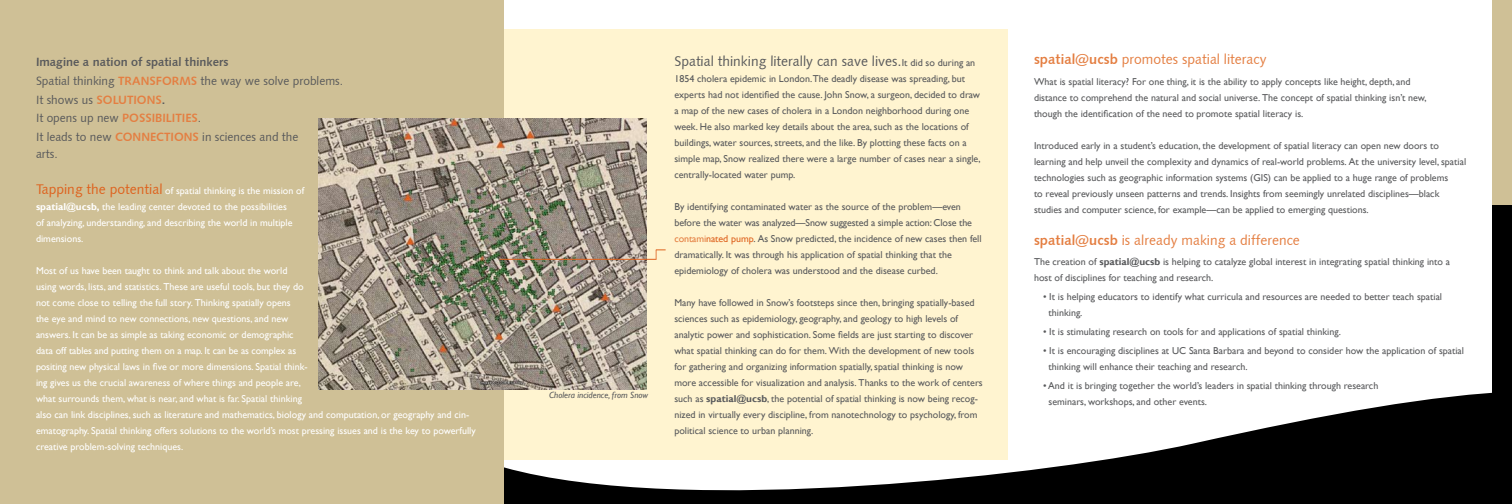
<style>
.page{position:relative;width:1512px;height:504px;background:#fff}
.page>*{position:absolute;margin:0;border:0;box-sizing:border-box;transform-origin:0 0}
.t1{font:14px "Humanist 531 BT Roman A";color:#e47e41}
.t2{font:14px "Humanist 531 BT Roman A";color:#58595b}
.t3{font:12px/18.7px "Humanist 531 BT Roman A";color:#58595b}
.t4{font:12px "Humanist 531 BT Bold A";color:#58595b}
.t5{font:10px/16px "Gill Sans";color:#58595b}
.t6{font:10px/16px "Gill Sans";color:#fff}
.t7{font:italic 9px "Gill Sans";color:#58595b}
.s1{font-family:"Humanist 531 BT Bold A";color:#e47e41}
.s2{font-family:"Humanist 531 BT Bold A"}
.s3{font-family:"Humanist 531 BT Roman A";font-size:14px;color:#de621e}
.s4{font-weight:700}
.s5{font-size:15px}
.s6{font-family:"Gill Sans";font-size:10px}
.s7{color:#e47e41}
.s8{color:#de621e}
</style>
<div class="page">
<div style="left:504px;top:30px;width:504px;height:430px;background:#fff4d0"></div>
<div style="left:0;top:0;width:504px;height:504px;background:#cfc096"></div>
<div style="left:1492px;top:0;width:20px;height:299px;background:#cfc096"></div>
<div style="left:1492px;top:205px;width:20px;height:299px;background:#000"></div>
<svg style="left:504px;top:392px;width:988px;height:112px"></svg>
<img style="left:318px;top:118px;width:329px;height:272px">
<hr style="left:500px;top:259px;width:156px;height:1px;background:#de621e">
<svg style="left:656px;top:250px;width:10px;height:10px"></svg>
<p class="t4" style="left:36px;top:55px;width:194px">Imagine a nation of spatial thinkers</p>
<p class="t3" style="left:36px;top:71px;width:309px">Spatial thinking <span class="s1">TRANSFORMS</span> the way we solve problems.<br>It shows us <span class="s1">SOLUTIONS</span><span class="s2">.<br></span>It opens up new <span class="s1">POSSIBILITIES</span>.<br>It leads to new <span class="s1">CONNECTIONS</span> in sciences and the</p>
<p class="t3" style="left:36px;top:144px;width:23px">arts.</p>
<p class="t6" style="left:36px;top:183px;width:270px"><span class="s3">Tapping the potential</span> of spatial thinking is the mission of <span class="s4">spatial@ucsb,</span> the leading center devoted to the possibilities<br>of analyzing, understanding, and describing the world in multiple dimensions.</p>
<p class="t6" style="left:36px;top:263px;width:441px">Most of us have been taught to think and talk about the world<br>using words, lists, and statistics. These are useful tools, but they do<br>not come close to telling the full story. Thinking spatially opens<br>the eye and mind to new connections, new questions, and new<br>answers. It can be as simple as taking economic or demographic<br>data off tables and putting them on a map. It can be as complex as<br>positing new physical laws in five or more dimensions. Spatial think-<br>ing gives us the crucial awareness of where things and people are,<br>what surrounds them, what is near, and what is far. Spatial thinking<br>also can link disciplines, such as literature and mathematics, biology and computation, or geography and cin&shy;ematography. Spatial thinking offers solutions to the world’s most pressing issues and is the key to powerfully creative problem-solving techniques.</p>
<p class="t7" style="left:549px;top:389px;width:100px">Cholera incidence, from Snow</p>
<h1 class="t2" style="left:674px;top:52px;width:302px">Spatial thinking literally can save lives<span class="s5">.</span><span class="s6">It did so during an</span></h1>
<p class="t5" style="left:674px;top:71px;width:308px">1854 cholera epidemic in London.The deadly disease was spreading, but experts had not identified the cause. John Snow, a surgeon, decided to draw a map of the new cases of cholera in a London neighborhood during one week. He also marked key details about the area, such as the locations of buildings, water sources, streets, and the like. By plotting these facts on a simple map, Snow realized there were a large number of cases near a single, centrally-located water pump.</p>
<p class="t5" style="left:674px;top:199px;width:309px">By identifying contaminated water as the source of the problem—even before the water was analyzed—Snow suggested a simple action: Close the <span class="s7">contami</span><span class="s8">nated pump</span>. As Snow predicted, the incidence of new cases then fell dramatically. It was through his application of spatial thinking that the epidemiology of cholera was understood and the disease curbed.</p>
<p class="t5" style="left:674px;top:295px;width:310px">Many have followed in Snow’s footsteps since then, bringing spatially-based sciences such as epidemiology, geography, and geology to high levels of analytic power and sophistication. Some fields are just starting to discover what spatial thinking can do for them. With the development of new tools for gathering and organizing information spatially, spatial thinking is now more accessible for visualization and analysis. Thanks to the work of centers such as <span class="s4">spatial@ucsb</span>, the potential of spatial thinking is now being recog&shy;nized in virtually every discipline, from nanotechnology to psychology, from political science to urban planning.</p>
<h1 class="t1" style="left:1034px;top:51px;width:234px"><span class="s2">spatial@ucsb</span> promotes spatial literacy</h1>
<p class="t5" style="left:1034px;top:74px;width:394px">What is spatial literacy? For one thing, it is the ability to apply concepts like height, depth, and distance to comprehend the natural and social universe. The concept of spatial thinking isn’t new, though the identification of the need to promote spatial literacy is.</p>
<p class="t5" style="left:1034px;top:138px;width:434px">Introduced early in a student’s education, the development of spatial literacy can open new doors to learning and help unveil the complexity and dynamics of real-world problems. At the university level, spatial technologies such as geographic information systems (GIS) can be applied to a huge range of problems<br>to reveal previously unseen patterns and trends. Insights from seemingly unrelated disciplines—black studies and computer science, for example—can be applied to emerging questions.</p>
<h1 class="t1" style="left:1034px;top:231px;width:267px"><span class="s2">spatial@ucsb</span> is already making a difference</h1>
<p class="t5" style="left:1034px;top:254px;width:418px">The creation of <span class="s4">spatial@ucsb</span> is helping to catalyze global interest in integrating spatial thinking into a host of disciplines for teaching and research.</p>
<p class="t5" style="left:1049px;top:289px;width:395px;text-indent:-6px">• It is helping educators to identify what curricula and resources are needed to better teach spatial thinking.</p>
<p class="t5" style="left:1043px;top:324px;width:299px">• It is stimulating research on tools for and applications of spatial thinking.</p>
<p class="t5" style="left:1049px;top:342px;width:417px;text-indent:-6px">• It is encouraging disciplines at UC Santa Barbara and beyond to consider how the application of spatial thinking will enhance their teaching and research.</p>
<p class="t5" style="left:1049px;top:377px;width:331px;text-indent:-6px">• And it is bringing together the world’s leaders in spatial thinking through research seminars, workshops, and other events.</p>
</div>
